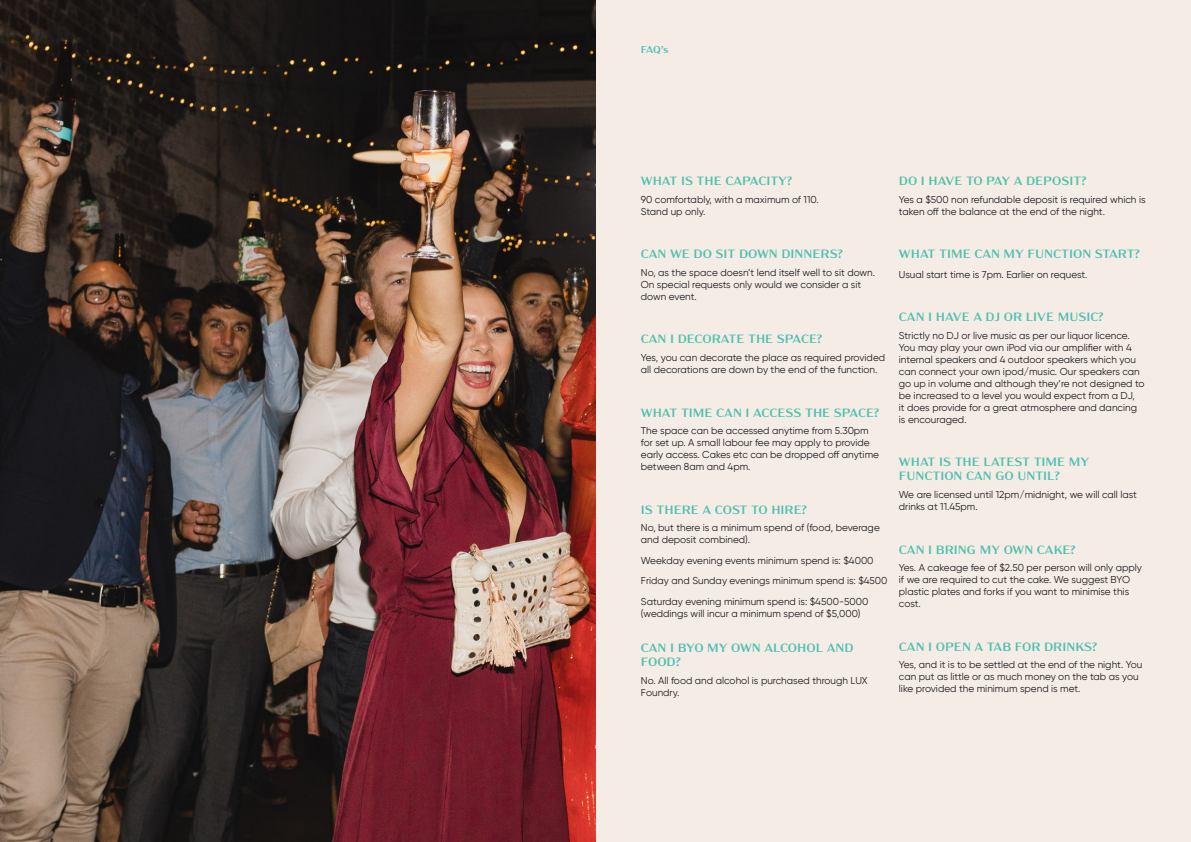
<style>
.page{position:relative;width:1191px;height:842px;background:#f4ece5}
.page>*{position:absolute;margin:0;border:0;box-sizing:border-box;transform-origin:0 0}
.t1{font:expanded 12px/14.4px "Acme Gothic";color:#4cc0af}
.t2{font:10px/12px "Gilroy";color:#211f21}
.t3{font:expanded 10px "Acme Gothic";color:#4cc0af}
</style>
<div class="page">
<img style="left:0;top:0;width:595px;height:842px">
<p class="t3" style="left:641px;top:43px;width:29px">FAQ’s</p>
<p class="t1" style="left:641px;top:173px;width:153px">WHAT IS THE CAPACITY?</p>
<p class="t2" style="left:641px;top:193px;width:179px">90 comfortably, with a maximum of 110.<br>Stand up only.</p>
<p class="t1" style="left:641px;top:246px;width:204px">CAN WE DO SIT DOWN DINNERS?</p>
<p class="t2" style="left:641px;top:266px;width:236px">No, as the space doesn’t lend itself well to sit down.<br>On special requests only would we consider a sit down event.</p>
<p class="t1" style="left:641px;top:331px;width:183px">CAN I DECORATE THE SPACE?</p>
<p class="t2" style="left:641px;top:352px;width:246px">Yes, you can decorate the place as required provided all decorations are down by the end of the function.</p>
<p class="t1" style="left:641px;top:404px;width:240px">WHAT TIME CAN I ACCESS THE SPACE?</p>
<p class="t2" style="left:641px;top:425px;width:240px">The space can be accessed anytime from 5.30pm for set up. A small labour fee may apply to provide early access. Cakes etc can be dropped off anytime between 8am and 4pm.</p>
<p class="t1" style="left:641px;top:501px;width:168px">IS THERE A COST TO HIRE?</p>
<p class="t2" style="left:641px;top:522px;width:240px">No, but there is a minimum spend of (food, beverage and deposit combined).</p>
<p class="t2" style="left:641px;top:550px;width:248px;line-height:20.5px">Weekday evening events minimum spend is: $4000<br>Friday and Sunday evenings minimum spend is: $4500<br>Saturday evening minimum spend is: $4500-5000</p>
<p class="t2" style="left:641px;top:607px;width:221px">(weddings will incur a minimum spend of $5,000)</p>
<p class="t1" style="left:641px;top:639px;width:214px">CAN I BYO MY OWN ALCOHOL AND<br>FOOD?</p>
<p class="t2" style="left:641px;top:674px;width:228px">No. All food and alcohol is purchased through LUX<br>Foundry.</p>
<p class="t1" style="left:899px;top:173px;width:189px">DO I HAVE TO PAY A DEPOSIT?</p>
<p class="t2" style="left:899px;top:193px;width:248px">Yes a $500 non refundable deposit is required which is taken off the balance at the end of the night.</p>
<p class="t1" style="left:899px;top:246px;width:243px">WHAT TIME CAN MY FUNCTION START?</p>
<p class="t2" style="left:899px;top:268px;width:190px">Usual start time is 7pm. Earlier on request.</p>
<p class="t1" style="left:899px;top:309px;width:206px">CAN I HAVE A DJ OR LIVE MUSIC?</p>
<p class="t2" style="left:899px;top:329px;width:247px">Strictly no DJ or live music as per our liquor licence.<br>You may play your own iPod via our amplifier with 4 internal speakers and 4 outdoor speakers which you can connect your own ipod/music. Our speakers can go up in volume and although they’re not designed to be increased to a level you would expect from a DJ,<br>it does provide for a great atmosphere and dancing is encouraged.</p>
<p class="t1" style="left:899px;top:454px;width:192px">WHAT IS THE LATEST TIME MY<br>FUNCTION CAN GO UNTIL?</p>
<p class="t2" style="left:899px;top:489px;width:240px">We are licensed until 12pm/midnight, we will call last drinks at 11.45pm.</p>
<p class="t1" style="left:899px;top:541px;width:178px">CAN I BRING MY OWN CAKE?</p>
<p class="t2" style="left:899px;top:562px;width:245px">Yes. A cakeage fee of $2.50 per person will only apply if we are required to cut the cake. We suggest BYO plastic plates and forks if you want to minimise this cost.</p>
<p class="t1" style="left:899px;top:638px;width:200px">CAN I OPEN A TAB FOR DRINKS?</p>
<p class="t2" style="left:899px;top:659px;width:245px">Yes, and it is to be settled at the end of the night. You can put as little or as much money on the tab as you like provided the minimum spend is met.</p>
</div>
